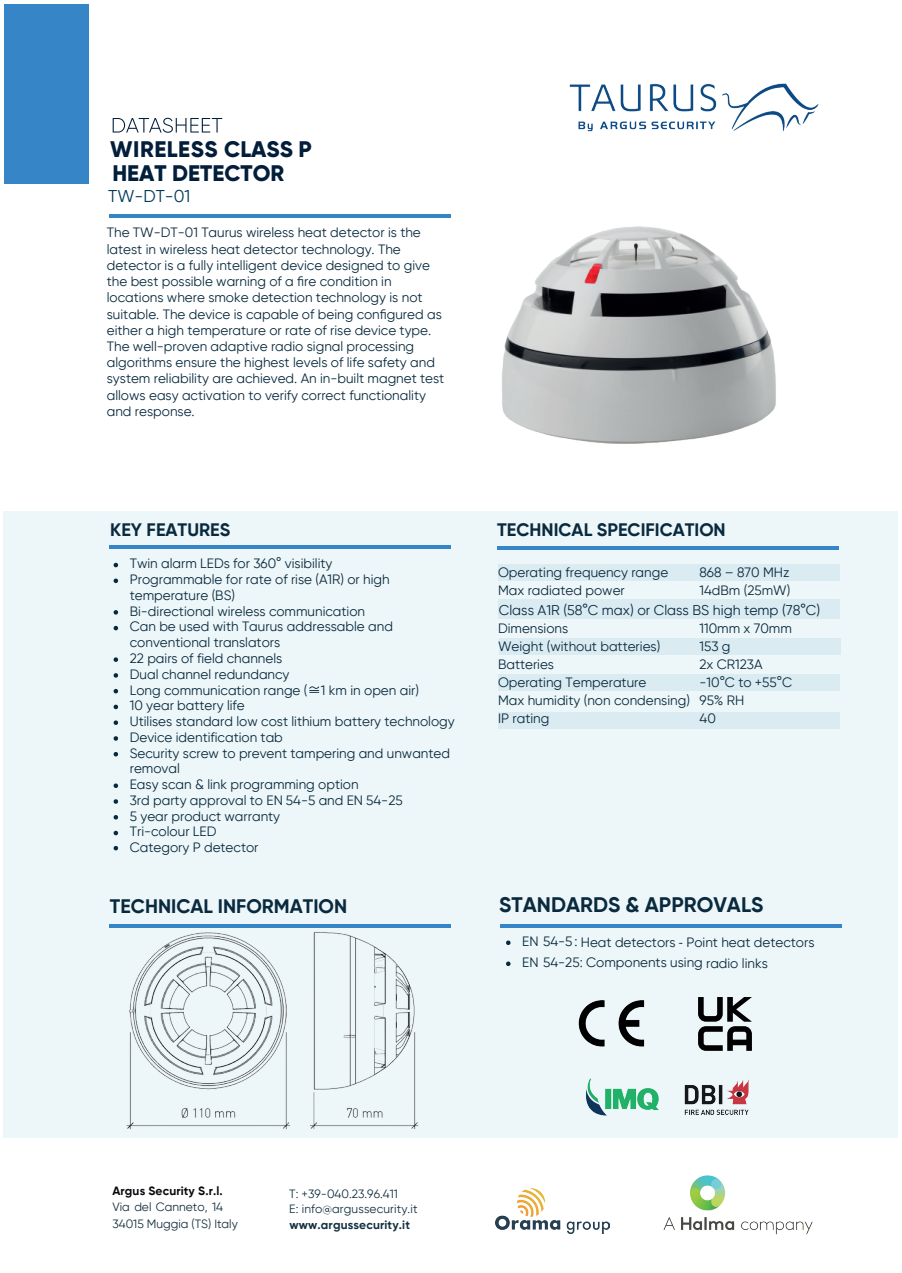
<style>
.page{position:relative;width:902px;height:1273px;background:#fff}
.page>*{position:absolute;margin:0;border:0;box-sizing:border-box;transform-origin:0 0}
.t1{font:800 22.5px/23.9px "Gilroy";color:#021e3a}
.t2{font:700 21px "Gilroy";color:#092a3e}
.t3{font:700 19.5px "Gilroy";color:#092a3e}
.t4{font:700 18px "Gilroy";color:#092a3e}
.t5{font:17.1px "Gilroy";color:#013a59}
.t6{font:14.1px "Gilroy";color:#092a3e}
.t7{font:13.5px/15.8px "Gilroy";color:#092a3e}
.t8{font:12px/16.5px "Gilroy";color:#143041}
.t9{font:700 12px "Gilroy";letter-spacing:.015em;color:#143041}
.t10{font:700 12px "Gilroy";letter-spacing:.01em;color:#080a0d}
.s1{font-family:"Myriad Pro"}
</style>
<div class="page">
<div style="left:4px;top:4px;width:85px;height:180px;background:#3685c6"></div>
<hr style="left:109px;top:215px;width:341px;height:3px;background:#3685c6">
<svg style="left:113px;top:118px;width:109px;height:15px"></svg>
<div style="left:3px;top:511px;width:894px;height:626px;background:#edf6f8"></div>
<img style="left:126px;top:927px;width:305px;height:203px">
<hr style="left:109px;top:924px;width:341px;height:3px;background:#3685c6">
<hr style="left:500px;top:924px;width:341px;height:3px;background:#3685c6">
<hr style="left:497px;top:546px;width:341px;height:3px;background:#3685c6">
<hr style="left:109px;top:545px;width:341px;height:3px;background:#3685c6">
<svg style="left:113px;top:563px;width:5px;height:4px"></svg>
<svg style="left:113px;top:578px;width:5px;height:5px"></svg>
<svg style="left:113px;top:610px;width:5px;height:4px"></svg>
<svg style="left:113px;top:626px;width:5px;height:4px"></svg>
<svg style="left:113px;top:657px;width:5px;height:5px"></svg>
<svg style="left:113px;top:673px;width:5px;height:4px"></svg>
<svg style="left:113px;top:689px;width:5px;height:4px"></svg>
<svg style="left:309px;top:686px;width:10px;height:6px"></svg>
<svg style="left:113px;top:704px;width:5px;height:5px"></svg>
<svg style="left:113px;top:720px;width:5px;height:5px"></svg>
<svg style="left:113px;top:736px;width:5px;height:4px"></svg>
<svg style="left:113px;top:752px;width:5px;height:4px"></svg>
<svg style="left:113px;top:783px;width:5px;height:5px"></svg>
<svg style="left:113px;top:799px;width:5px;height:4px"></svg>
<svg style="left:113px;top:815px;width:5px;height:4px"></svg>
<svg style="left:113px;top:830px;width:5px;height:5px"></svg>
<svg style="left:113px;top:845px;width:5px;height:5px"></svg>
<div style="left:498px;top:564px;width:340px;height:17px;background:#dbebf2"></div>
<div style="left:498px;top:599px;width:341px;height:19px;background:#dbebf2"></div>
<div style="left:499px;top:637px;width:340px;height:17px;background:#dbebf2"></div>
<div style="left:498px;top:674px;width:340px;height:17px;background:#dbebf2"></div>
<div style="left:498px;top:711px;width:340px;height:17px;background:#dbebf2"></div>
<svg style="left:506px;top:940px;width:4px;height:5px"></svg>
<svg style="left:506px;top:961px;width:4px;height:5px"></svg>
<img style="left:569px;top:83px;width:249px;height:49px">
<img style="left:578px;top:1000px;width:67px;height:47px">
<svg style="left:698px;top:997px;width:53px;height:53px"></svg>
<img style="left:663px;top:1175px;width:150px;height:60px">
<img style="left:495px;top:1188px;width:114px;height:45px">
<img style="left:502px;top:226px;width:274px;height:218px">
<img style="left:684px;top:1079px;width:65px;height:36px">
<img style="left:586px;top:1078px;width:73px;height:38px">
<h1 class="t1" style="left:110px;top:137px;width:203px">WIRELESS CLASS P<br>HEAT DETECTOR</h1>
<p class="t5" style="left:108px;top:186px;width:83px">TW-DT-01</p>
<p class="t7" style="left:107px;top:224px;width:339px;line-height:16.2px">The TW-DT-01 Taurus wireless heat detector is the latest in wireless heat detector technology. The detector is a fully intelligent device designed to give the best possible warning of a fire condition in locations where smoke detection technology is not suitable. The device is capable of being configured as either a high temperature or rate of rise device type.<br>The well-proven adaptive radio signal processing algorithms ensure the highest levels of life safety and system reliability are achieved. An in-built magnet test allows easy activation to verify correct functionality and response.</p>
<h3 class="t4" style="left:110px;top:518px;width:121px">KEY FEATURES</h3>
<h3 class="t4" style="left:497px;top:518px;width:230px">TECHNICAL SPECIFICATION</h3>
<p class="t7" style="left:130px;top:555px;width:326px">Twin alarm LEDs for 360° visibility<br>Programmable for rate of rise (A1R) or high temperature (BS)<br>Bi-directional wireless communication<br>Can be used with Taurus addressable and conventional translators<br>22 pairs of field channels<br>Dual channel redundancy<br>Long communication range ( 1 km in open air)<br>10 year battery life<br>Utilises standard low cost lithium battery technology<br>Device identification tab<br>Security screw to prevent tampering and unwanted removal<br>Easy scan &amp; link programming option<br>3rd party approval to EN 54-5 and EN 54-25<br>5 year product warranty<br>Tri-colour LED<br>Category P detector</p>
<p class="t7" style="left:498px;top:562px;width:172px;line-height:18px">Operating frequency range<br>Max radiated power</p>
<p class="t7" style="left:699px;top:562px;width:92px;line-height:18px">868 – 870 MHz<br>14dBm (25mW)</p>
<p class="t6" style="left:498px;top:602px;width:322px">Class A1R (58°C max) or Class BS high temp (78°C)</p>
<p class="t7" style="left:498px;top:619px;width:193px;line-height:18px">Dimensions<br>Weight (without batteries)<br>Batteries<br>Operating Temperature<br>Max humidity (non condensing)<br>IP rating</p>
<p class="t7" style="left:699px;top:619px;width:94px;line-height:18px">110mm x 70mm<br>153 g<br>2x CR123A -10°C to +55°C<br>95% RH<br>40</p>
<h3 class="t3" style="left:110px;top:893px;width:238px">TECHNICAL INFORMATION</h3>
<h2 class="t2" style="left:499px;top:891px;width:265px">STANDARDS &amp; APPROVALS</h2>
<p class="t10" style="left:112px;top:1183px;width:112px">Argus Security S.r.l.</p>
<p class="t8" style="left:112px;top:1198px;width:127px">Via del Canneto, 14<br>34015 Muggia (TS) Italy</p>
<p class="t8" style="left:289px;top:1185px;width:130px;line-height:15.8px">T: +39-040.23.96.411<br>E: info@argussecurity.it</p>
<p class="t9" style="left:289px;top:1217px;width:122px">www.argussecurity.it</p>
<p class="t7" style="left:522px;top:931px;width:293px;line-height:20.2px">EN 54-5 : Heat detectors <span class="s1">‐</span> Point heat detectors<br>EN 54-25: Components using radio links</p>
</div>
